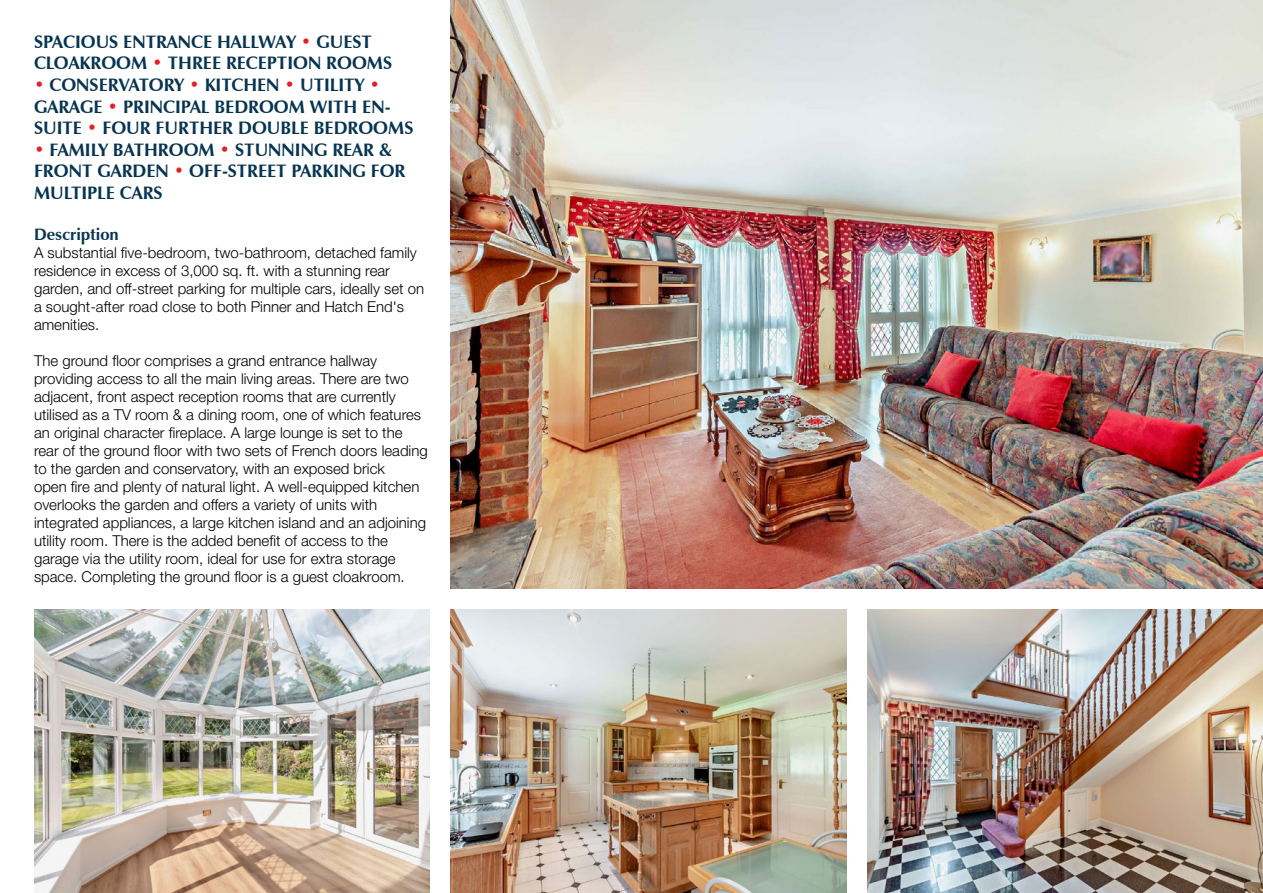
<style>
.page{position:relative;width:1263px;height:893px;background:#fff}
.page>*{position:absolute;margin:0;border:0;box-sizing:border-box;transform-origin:0 0}
.t1{font:700 18px/21.6px "Zapf Humanist 601 BT";color:#063451}
.t2{font:700 16.5px "Zapf Humanist 601 BT";color:#063451}
.t3{font:300 15px/18px "Helvetica Neue LT Std";color:#000}
.s1{color:#e22126}
</style>
<div class="page">
<img style="left:867px;top:609px;width:396px;height:284px">
<img style="left:451px;top:609px;width:395px;height:284px">
<img style="left:34px;top:609px;width:395px;height:284px">
<img style="left:451px;top:0;width:812px;height:588px">
<p class="t1" style="left:34px;top:31px;width:360px">SPACIOUS ENTRANCE HALLWAY <span class="s1">•</span> GUEST<br>CLOAKROOM <span class="s1">•</span> THREE RECEPTION ROOMS</p>
<p class="t1" style="left:34px;top:74px;width:381px"><span class="s1">•</span> CONSERVATORY <span class="s1">•</span> KITCHEN <span class="s1">•</span> UTILITY <span class="s1">•<br></span>GARAGE <span class="s1">•</span> PRINCIPAL BEDROOM WITH EN-<br>SUITE <span class="s1">•</span> FOUR FURTHER DOUBLE BEDROOMS</p>
<p class="t1" style="left:34px;top:139px;width:373px"><span class="s1">•</span> FAMILY BATHROOM <span class="s1">•</span> STUNNING REAR &amp;<br>FRONT GARDEN <span class="s1">•</span> OFF-STREET PARKING FOR<br>MULTIPLE CARS</p>
<p class="t2" style="left:34px;top:224px;width:86px">Description</p>
<p class="t3" style="left:34px;top:244px;width:392px">A substantial five-bedroom, two-bathroom, detached family residence in excess of 3,000 sq. ft. with a stunning rear garden, and off-street parking for multiple cars, ideally set on a sought-after road close to both Pinner and Hatch End's amenities.</p>
<p class="t3" style="left:34px;top:352px;width:395px">The ground floor comprises a grand entrance hallway providing access to all the main living areas. There are two adjacent, front aspect reception rooms that are currently utilised as a TV room &amp; a dining room, one of which features an original character fireplace. A large lounge is set to the rear of the ground floor with two sets of French doors leading to the garden and conservatory, with an exposed brick<br>open fire and plenty of natural light. A well-equipped kitchen overlooks the garden and offers a variety of units with integrated appliances, a large kitchen island and an adjoining utility room. There is the added benefit of access to the garage via the utility room, ideal for use for extra storage space. Completing the ground floor is a guest cloakroom.</p>
</div>
